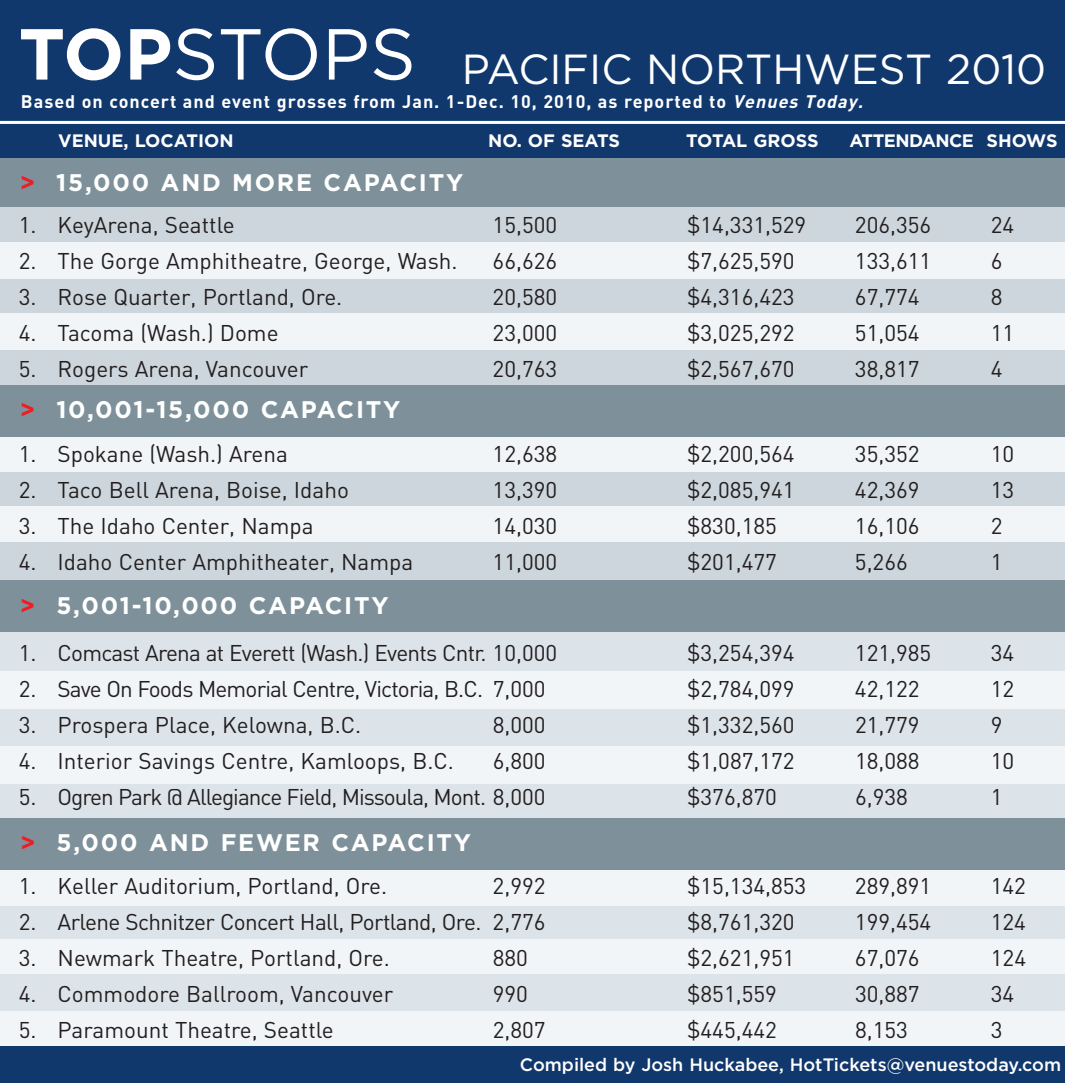
<style>
.page{position:relative;width:1065px;height:1083px;background:#fff}
.page>*{position:absolute;margin:0;border:0;box-sizing:border-box;transform-origin:0 0}
.t1{font:42px "Gotham";color:#fff}
.t2{font:700 24px "Gotham";letter-spacing:.075em;color:#fff}
.t3{font:22.5px "DIN";color:#231f20}
.t4{font:22.5px "DIN";letter-spacing:-.025em;color:#231f20}
.t5{font:22.5px "DIN";letter-spacing:-.03em;color:#231f20}
.t6{font:22.5px "DIN";letter-spacing:-.04em;color:#231f20}
.t7{font:22.5px "DIN";letter-spacing:-.035em;color:#231f20}
.t8{font:700 18px "DIN";letter-spacing:.055em;color:#fff}
.t9{font:500 18px "Gotham";color:#fff}
.t10{font:700 18px "Gotham";letter-spacing:-.01em;color:#fff}
.t11{font:700 18px "Gotham";letter-spacing:-.03em;color:#fff}
.s1{font-weight:700;font-size:72px}
.s2{font-size:72px}
.s3{font-style:italic}
.s4{color:#ee1d23}
</style>
<div class="page">
<div style="left:0;top:0;width:1065px;height:1082px;background:#11386d"></div>
<hr style="left:0;top:121px;width:1065px;height:3px;background:#fff">
<div style="left:0;top:158px;width:1065px;height:71px;background:#7e919a"></div>
<div style="left:0;top:462px;width:1065px;height:44px;background:#ccd6dc"></div>
<div style="left:0;top:273px;width:1065px;height:40px;background:#ccd6dc"></div>
<div style="left:0;top:207px;width:1065px;height:36px;background:#ccd6dc"></div>
<div style="left:0;top:705px;width:1065px;height:41px;background:#dce4e9"></div>
<div style="left:0;top:631px;width:1065px;height:40px;background:#dce4e9"></div>
<div style="left:0;top:436px;width:1065px;height:35px;background:#f2f5f7"></div>
<div style="left:0;top:242px;width:1065px;height:37px;background:#f2f5f7"></div>
<div style="left:0;top:344px;width:1065px;height:42px;background:#ccd6dc"></div>
<div style="left:0;top:314px;width:1065px;height:36px;background:#f2f5f7"></div>
<div style="left:0;top:670px;width:1065px;height:38px;background:#f2f5f7"></div>
<div style="left:0;top:780px;width:1065px;height:41px;background:#dce4e9"></div>
<div style="left:0;top:746px;width:1065px;height:37px;background:#f2f5f7"></div>
<div style="left:0;top:506px;width:1065px;height:37px;background:#f2f5f7"></div>
<div style="left:0;top:542px;width:1065px;height:38px;background:#ccd6dc"></div>
<div style="left:0;top:385px;width:1065px;height:51px;background:#7e919a"></div>
<div style="left:0;top:580px;width:1065px;height:51px;background:#7e919a"></div>
<div style="left:0;top:902px;width:1065px;height:40px;background:#dce4e9"></div>
<div style="left:0;top:938px;width:1065px;height:36px;background:#f2f5f7"></div>
<div style="left:0;top:974px;width:1065px;height:37px;background:#dce4e9"></div>
<div style="left:0;top:1011px;width:1065px;height:34px;background:#f2f5f7"></div>
<div style="left:0;top:868px;width:1065px;height:36px;background:#f2f5f7"></div>
<div style="left:0;top:818px;width:1065px;height:51px;background:#7e919a"></div>
<h1 class="t1" style="left:19px;top:45px;width:1029px"><span class="s1">TOP</span><span class="s2">STOPS</span> PACIFIC NORTHWEST 2010</h1>
<p class="t8" style="left:21px;top:91px;width:847px">Based on concert and event grosses from Jan. 1-Dec. 10, 2010, as reported to <span class="s3">VenuesToday.</span></p>
<p class="t10" style="left:58px;top:130px;width:177px">VENUE, LOCATION</p>
<p class="t10" style="left:488px;top:130px;width:133px">NO. OF SEATS</p>
<p class="t10" style="left:686px;top:130px;width:134px">TOTAL GROSS</p>
<p class="t11" style="left:849px;top:130px;width:210px">ATTENDANCE SHOWS</p>
<p class="t2" style="left:20px;top:169px;width:445px"><span class="s4">&gt;</span> 15,000 AND MORE CAPACITY</p>
<p class="t3" style="left:19px;top:212px;width:218px">1. KeyArena, Seattle</p>
<p class="t3" style="left:493px;top:212px;width:66px">15,500</p>
<p class="t3" style="left:687px;top:212px;width:121px">$14,331,529</p>
<p class="t3" style="left:855px;top:212px;width:78px">206,356</p>
<p class="t3" style="left:991px;top:212px;width:25px">24</p>
<p class="t3" style="left:19px;top:248px;width:440px">2. The Gorge Amphitheatre, George, Wash.</p>
<p class="t3" style="left:493px;top:248px;width:66px">66,626</p>
<p class="t3" style="left:687px;top:248px;width:109px">$7,625,590</p>
<p class="t3" style="left:855px;top:248px;width:78px">133,611</p>
<p class="t3" style="left:991px;top:248px;width:13px">6</p>
<p class="t3" style="left:19px;top:284px;width:325px">3. Rose Quarter, Portland, Ore.</p>
<p class="t3" style="left:493px;top:284px;width:66px">20,580</p>
<p class="t3" style="left:687px;top:284px;width:109px">$4,316,423</p>
<p class="t3" style="left:855px;top:284px;width:66px">67,774</p>
<p class="t3" style="left:991px;top:284px;width:13px">8</p>
<p class="t3" style="left:19px;top:320px;width:261px">4. Tacoma (Wash.) Dome</p>
<p class="t3" style="left:493px;top:320px;width:66px">23,000</p>
<p class="t3" style="left:687px;top:320px;width:109px">$3,025,292</p>
<p class="t3" style="left:855px;top:320px;width:66px">51,054</p>
<p class="t3" style="left:991px;top:320px;width:25px">11</p>
<p class="t3" style="left:19px;top:356px;width:291px">5. Rogers Arena, Vancouver</p>
<p class="t3" style="left:493px;top:356px;width:66px">20,763</p>
<p class="t3" style="left:687px;top:356px;width:109px">$2,567,670</p>
<p class="t3" style="left:855px;top:356px;width:66px">38,817</p>
<p class="t3" style="left:991px;top:356px;width:13px">4</p>
<p class="t2" style="left:20px;top:396px;width:382px"><span class="s4">&gt;</span> 10,001-15,000 CAPACITY</p>
<p class="t3" style="left:19px;top:441px;width:271px">1. Spokane (Wash.) Arena</p>
<p class="t3" style="left:493px;top:441px;width:66px">12,638</p>
<p class="t3" style="left:687px;top:441px;width:109px">$2,200,564</p>
<p class="t3" style="left:855px;top:441px;width:66px">35,352</p>
<p class="t3" style="left:991px;top:441px;width:25px">10</p>
<p class="t3" style="left:19px;top:477px;width:332px">2. Taco Bell Arena, Boise, Idaho</p>
<p class="t3" style="left:493px;top:477px;width:66px">13,390</p>
<p class="t3" style="left:687px;top:477px;width:109px">$2,085,941</p>
<p class="t3" style="left:855px;top:477px;width:66px">42,369</p>
<p class="t3" style="left:991px;top:477px;width:25px">13</p>
<p class="t3" style="left:19px;top:513px;width:296px">3. The Idaho Center, Nampa</p>
<p class="t3" style="left:493px;top:513px;width:66px">14,030</p>
<p class="t3" style="left:687px;top:513px;width:91px">$830,185</p>
<p class="t3" style="left:855px;top:513px;width:66px">16,106</p>
<p class="t3" style="left:991px;top:513px;width:13px">2</p>
<p class="t3" style="left:19px;top:549px;width:396px">4. Idaho Center Amphitheater, Nampa</p>
<p class="t3" style="left:493px;top:549px;width:66px">11,000</p>
<p class="t3" style="left:687px;top:549px;width:91px">$201,477</p>
<p class="t3" style="left:855px;top:549px;width:54px">5,266</p>
<p class="t3" style="left:991px;top:549px;width:13px">1</p>
<p class="t2" style="left:20px;top:591px;width:370px"><span class="s4">&gt;</span> 5,001-10,000 CAPACITY</p>
<p class="t5" style="left:19px;top:639px;width:540px">1. Comcast Arena at Everett (Wash.) Events Cntr. 10,000</p>
<p class="t3" style="left:687px;top:639px;width:109px">$3,254,394</p>
<p class="t3" style="left:855px;top:639px;width:78px">121,985</p>
<p class="t3" style="left:991px;top:639px;width:25px">34</p>
<p class="t7" style="left:19px;top:675px;width:528px">2. Save On Foods Memorial Centre, Victoria, B.C. 7,000</p>
<p class="t3" style="left:687px;top:675px;width:109px">$2,784,099</p>
<p class="t3" style="left:855px;top:675px;width:66px">42,122</p>
<p class="t3" style="left:991px;top:675px;width:25px">12</p>
<p class="t3" style="left:19px;top:711px;width:344px">3. Prospera Place, Kelowna, B.C.</p>
<p class="t3" style="left:493px;top:711px;width:54px">8,000</p>
<p class="t3" style="left:687px;top:711px;width:109px">$1,332,560</p>
<p class="t3" style="left:855px;top:711px;width:66px">21,779</p>
<p class="t3" style="left:991px;top:711px;width:13px">9</p>
<p class="t3" style="left:19px;top:747px;width:437px">4. Interior Savings Centre, Kamloops, B.C.</p>
<p class="t3" style="left:493px;top:747px;width:54px">6,800</p>
<p class="t3" style="left:687px;top:747px;width:109px">$1,087,172</p>
<p class="t3" style="left:855px;top:747px;width:66px">18,088</p>
<p class="t3" style="left:991px;top:747px;width:25px">10</p>
<p class="t6" style="left:19px;top:783px;width:528px">5. Ogren Park @ Allegiance Field, Missoula, Mont. 8,000</p>
<p class="t3" style="left:687px;top:783px;width:91px">$376,870</p>
<p class="t3" style="left:855px;top:783px;width:54px">6,938</p>
<p class="t3" style="left:991px;top:783px;width:13px">1</p>
<p class="t2" style="left:20px;top:828px;width:452px"><span class="s4">&gt;</span> 5,000 AND FEWER CAPACITY</p>
<p class="t3" style="left:19px;top:872px;width:370px">1. Keller Auditorium, Portland, Ore.</p>
<p class="t3" style="left:493px;top:872px;width:54px">2,992</p>
<p class="t3" style="left:687px;top:872px;width:121px">$15,134,853</p>
<p class="t3" style="left:855px;top:872px;width:78px">289,891</p>
<p class="t3" style="left:991px;top:872px;width:37px">142</p>
<p class="t4" style="left:19px;top:908px;width:528px">2. Arlene Schnitzer Concert Hall, Portland, Ore. 2,776</p>
<p class="t3" style="left:687px;top:908px;width:109px">$8,761,320</p>
<p class="t3" style="left:855px;top:908px;width:78px">199,454</p>
<p class="t3" style="left:991px;top:908px;width:37px">124</p>
<p class="t3" style="left:19px;top:944px;width:373px">3. Newmark Theatre, Portland, Ore.</p>
<p class="t3" style="left:493px;top:944px;width:37px">880</p>
<p class="t3" style="left:687px;top:944px;width:109px">$2,621,951</p>
<p class="t3" style="left:855px;top:944px;width:66px">67,076</p>
<p class="t3" style="left:991px;top:944px;width:37px">124</p>
<p class="t3" style="left:19px;top:980px;width:376px">4. Commodore Ballroom, Vancouver</p>
<p class="t3" style="left:493px;top:980px;width:37px">990</p>
<p class="t3" style="left:687px;top:980px;width:91px">$851,559</p>
<p class="t3" style="left:855px;top:980px;width:66px">30,887</p>
<p class="t3" style="left:991px;top:980px;width:25px">34</p>
<p class="t3" style="left:19px;top:1016px;width:317px">5. Paramount Theatre, Seattle</p>
<p class="t3" style="left:493px;top:1016px;width:54px">2,807</p>
<p class="t3" style="left:687px;top:1016px;width:91px">$445,442</p>
<p class="t3" style="left:855px;top:1016px;width:54px">8,153</p>
<p class="t3" style="left:991px;top:1016px;width:13px">3</p>
<p class="t9" style="left:520px;top:1053px;width:543px">Compiled by Josh Huckabee, HotTickets@venuestoday.com</p>
</div>
